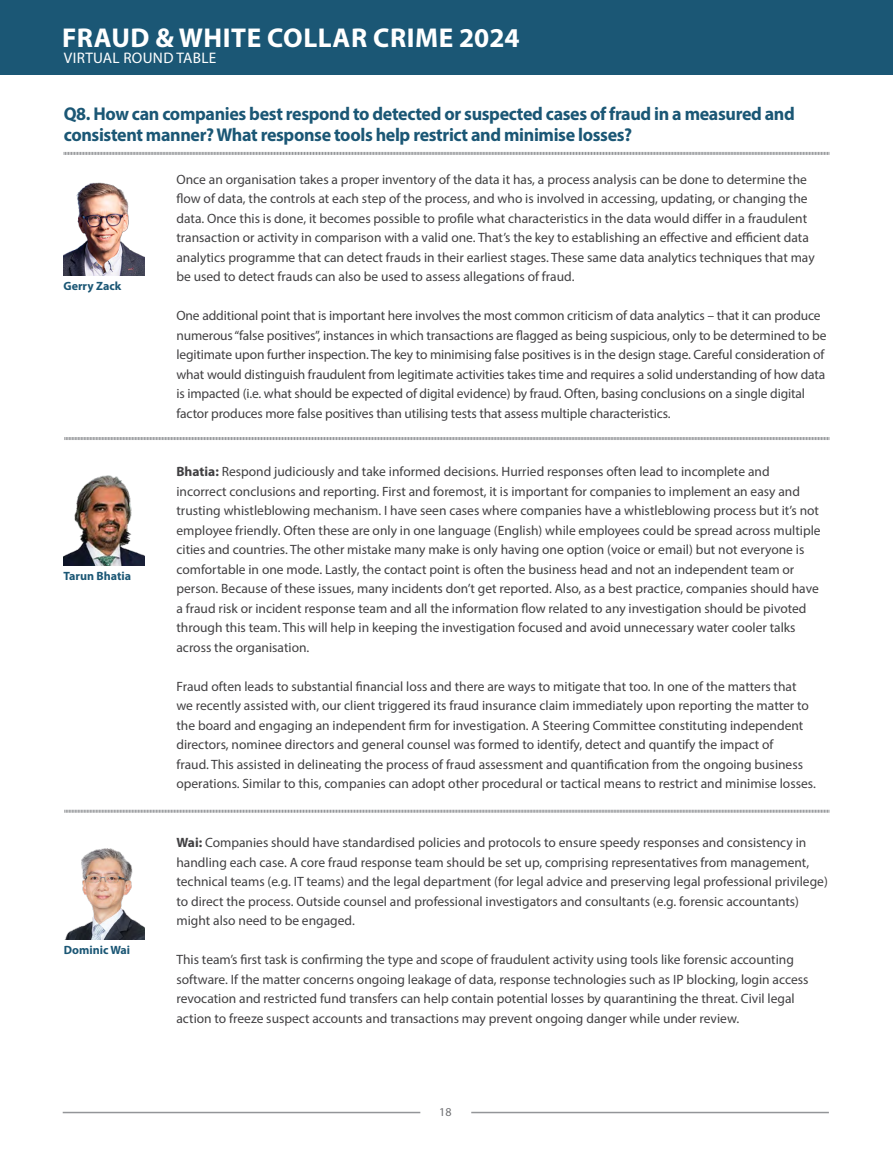
<style>
.page{position:relative;width:893px;height:1149px;background:#fff}
.page>*{position:absolute;margin:0;border:0;box-sizing:border-box;transform-origin:0 0}
.t1{font:700 27.3px "Myriad Pro";letter-spacing:.02em;color:#fff}
.t2{font:700 18.6px/21px "Myriad Pro";letter-spacing:-.02em;color:#1b5775}
.t3{font:15.3px "Myriad Pro";letter-spacing:.02em;color:#fff}
.t4{font:13.5px/19.5px "Myriad Pro";color:#414042}
.t5{font:700 12px "Myriad Pro";color:#1b5775}
.t6{font:12px "Myriad Pro";color:#6d6e71}
.s1{font-weight:700}
</style>
<div class="page">
<div style="left:0;top:0;width:893px;height:74px;background:#1b5775"></div>
<hr style="left:63px;top:1111px;width:357px;height:1px;background:#939598">
<hr style="left:471px;top:1111px;width:358px;height:1px;background:#939598">
<svg style="left:63px;top:152px;width:766px;height:3px;background:#b8b9bb"></svg>
<svg style="left:64px;top:437px;width:765px;height:3px;background:#b7b8ba"></svg>
<svg style="left:64px;top:809px;width:765px;height:4px;background:#c8c9ca"></svg>
<img style="left:63px;top:182px;width:81px;height:93px">
<img style="left:65px;top:848px;width:80px;height:91px">
<img style="left:63px;top:475px;width:81px;height:90px">
<h1 class="t1" style="left:62px;top:20px;width:459px">FRAUD &amp; WHITE COLLAR CRIME 2024</h1>
<p class="t3" style="left:64px;top:48px;width:154px">VIRTUAL ROUND TABLE</p>
<h2 class="t2" style="left:64px;top:103px;width:733px">Q8. How can companies best respond to detected or suspected cases of fraud in a measured and consistent manner? What response tools help restrict and minimise losses?</h2>
<p class="t5" style="left:63px;top:278px;width:59px">Gerry Zack</p>
<p class="t5" style="left:63px;top:568px;width:69px">Tarun Bhatia</p>
<p class="t5" style="left:64px;top:941px;width:68px">Dominic Wai</p>
<p class="t4" style="left:176px;top:169px;width:640px">Once an organisation takes a proper inventory of the data it has, a process analysis can be done to determine the flow of data, the controls at each step of the process, and who is involved in accessing, updating, or changing the data. Once this is done, it becomes possible to profile what characteristics in the data would differ in a fraudulent transaction or activity in comparison with a valid one. That’s the key to establishing an effective and efficient data analytics programme that can detect frauds in their earliest stages. These same data analytics techniques that may be used to detect frauds can also be used to assess allegations of fraud.</p>
<p class="t4" style="left:176px;top:305px;width:651px">One additional point that is important here involves the most common criticism of data analytics – that it can produce numerous “false positives”, instances in which transactions are flagged as being suspicious, only to be determined to be legitimate upon further inspection. The key to minimising false positives is in the design stage. Careful consideration of what would distinguish fraudulent from legitimate activities takes time and requires a solid understanding of how data is impacted (i.e. what should be expected of digital evidence) by fraud. Often, basing conclusions on a single digital factor produces more false positives than utilising tests that assess multiple characteristics.</p>
<p class="t4" style="left:176px;top:461px;width:646px"><span class="s1">Bhatia:</span> Respond judiciously and take informed decisions. Hurried responses often lead to incomplete and incorrect conclusions and reporting. First and foremost, it is important for companies to implement an easy and trusting whistleblowing mechanism. I have seen cases where companies have a whistleblowing process but it’s not employee friendly. Often these are only in one language (English) while employees could be spread across multiple cities and countries. The other mistake many make is only having one option (voice or email) but not everyone is comfortable in one mode. Lastly, the contact point is often the business head and not an independent team or person. Because of these issues, many incidents don’t get reported. Also, as a best practice, companies should have a fraud risk or incident response team and all the information flow related to any investigation should be pivoted through this team. This will help in keeping the investigation focused and avoid unnecessary water cooler talks across the organisation.</p>
<p class="t4" style="left:176px;top:676px;width:641px">Fraud often leads to substantial financial loss and there are ways to mitigate that too. In one of the matters that we recently assisted with, our client triggered its fraud insurance claim immediately upon reporting the matter to the board and engaging an independent firm for investigation. A Steering Committee constituting independent directors, nominee directors and general counsel was formed to identify, detect and quantify the impact of<br>fraud. This assisted in delineating the process of fraud assessment and quantification from the ongoing business operations. Similar to this, companies can adopt other procedural or tactical means to restrict and minimise losses.</p>
<p class="t4" style="left:176px;top:832px;width:653px"><span class="s1">Wai:</span> Companies should have standardised policies and protocols to ensure speedy responses and consistency in handling each case. A core fraud response team should be set up, comprising representatives from management, technical teams (e.g. IT teams) and the legal department (for legal advice and preserving legal professional privilege) to direct the process. Outside counsel and professional investigators and consultants (e.g. forensic accountants) might also need to be engaged.</p>
<p class="t4" style="left:176px;top:949px;width:633px">This team’s first task is confirming the type and scope of fraudulent activity using tools like forensic accounting software. If the matter concerns ongoing leakage of data, response technologies such as IP blocking, login access revocation and restricted fund transfers can help contain potential losses by quarantining the threat. Civil legal action to freeze suspect accounts and transactions may prevent ongoing danger while under review.</p>
<p class="t6" style="left:439px;top:1104px;width:14px">18</p>
</div>
